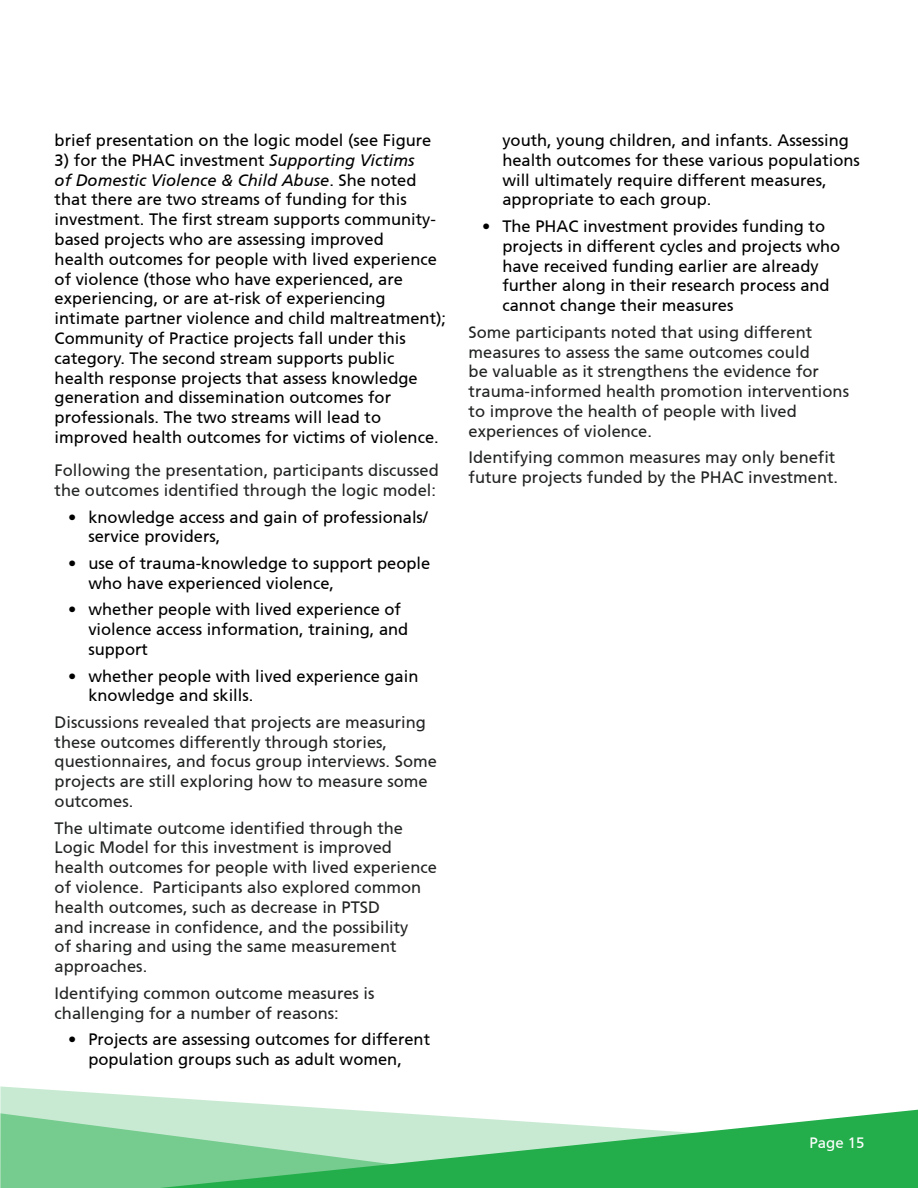
<style>
.page{position:relative;width:918px;height:1188px;background:#fff}
.page>*{position:absolute;margin:0;border:0;box-sizing:border-box;transform-origin:0 0}
.t1{font:16.5px/19.8px "Articulate";color:#000}
.t2{font:16.5px/19.8px "Articulate";color:#232524}
.t3{font:15px "Articulate";color:#fff}
.s1{font-style:italic}
</style>
<div class="page">
<svg style="left:1px;top:1086px;width:917px;height:27px"></svg>
<svg style="left:1px;top:1113px;width:159px;height:75px;background:#80d097"></svg>
<svg style="left:0;top:1086px;width:1px;height:102px"></svg>
<svg style="left:160px;top:1110px;width:758px;height:78px;background:#72cb8b"></svg>
<p class="t1" style="left:55px;top:130px;width:378px">brief presentation on the logic model (see Figure</p>
<p class="t1" style="left:55px;top:150px;width:393px">3) for the PHAC investment <span class="s1">Supporting Victims<br>of Domestic Violence &amp; Child Abuse</span>. She noted that there are two streams of funding for this investment. The first stream supports community&shy;based projects who are assessing improved<br>health outcomes for people with lived experience of violence (those who have experienced, are experiencing, or are at-risk of experiencing intimate partner violence and child maltreatment); Community of Practice projects fall under this category. The second stream supports public health response projects that assess knowledge generation and dissemination outcomes for professionals. The two streams will lead to improved health outcomes for victims of violence.</p>
<p class="t2" style="left:55px;top:461px;width:386px">Following the presentation, participants discussed the outcomes identified through the logic model:</p>
<p class="t1" style="left:88px;top:507px;width:341px;text-indent:-20px">• knowledge access and gain of professionals/ service providers,</p>
<p class="t1" style="left:88px;top:553px;width:343px;text-indent:-20px">• use of trauma-knowledge to support people who have experienced violence,</p>
<p class="t1" style="left:88px;top:600px;width:321px;text-indent:-20px">• whether people with lived experience of violence access information, training, and support</p>
<p class="t1" style="left:88px;top:666px;width:332px;text-indent:-20px">• whether people with lived experience gain knowledge and skills.</p>
<p class="t2" style="left:55px;top:712px;width:384px">Discussions revealed that projects are measuring these outcomes differently through stories, questionnaires, and focus group interviews. Some projects are still exploring how to measure some outcomes.</p>
<p class="t2" style="left:55px;top:818px;width:384px">The ultimate outcome identified through the Logic Model for this investment is improved health outcomes for people with lived experience of violence. Participants also explored common health outcomes, such as decrease in PTSD<br>and increase in confidence, and the possibility<br>of sharing and using the same measurement approaches.</p>
<p class="t2" style="left:55px;top:983px;width:321px">Identifying common outcome measures is challenging for a number of reasons:</p>
<p class="t1" style="left:68px;top:1029px;width:363px;text-align:center">• Projects are assessing outcomes for different population groups such as adult women,</p>
<p class="t1" style="left:502px;top:130px;width:359px">youth, young children, and infants. Assessing health outcomes for these various populations will ultimately require different measures, appropriate to each group.</p>
<p class="t1" style="left:502px;top:216px;width:340px;text-indent:-20px">• The PHAC investment provides funding to projects in different cycles and projects who have received funding earlier are already further along in their research process and cannot change their measures</p>
<p class="t2" style="left:469px;top:322px;width:382px">Some participants noted that using different measures to assess the same outcomes could<br>be valuable as it strengthens the evidence for trauma-informed health promotion interventions to improve the health of people with lived experiences of violence.</p>
<p class="t2" style="left:469px;top:448px;width:371px">Identifying common measures may only benefit future projects funded by the PHAC investment.</p>
<p class="t3" style="left:810px;top:1134px;width:57px">Page 15</p>
</div>
